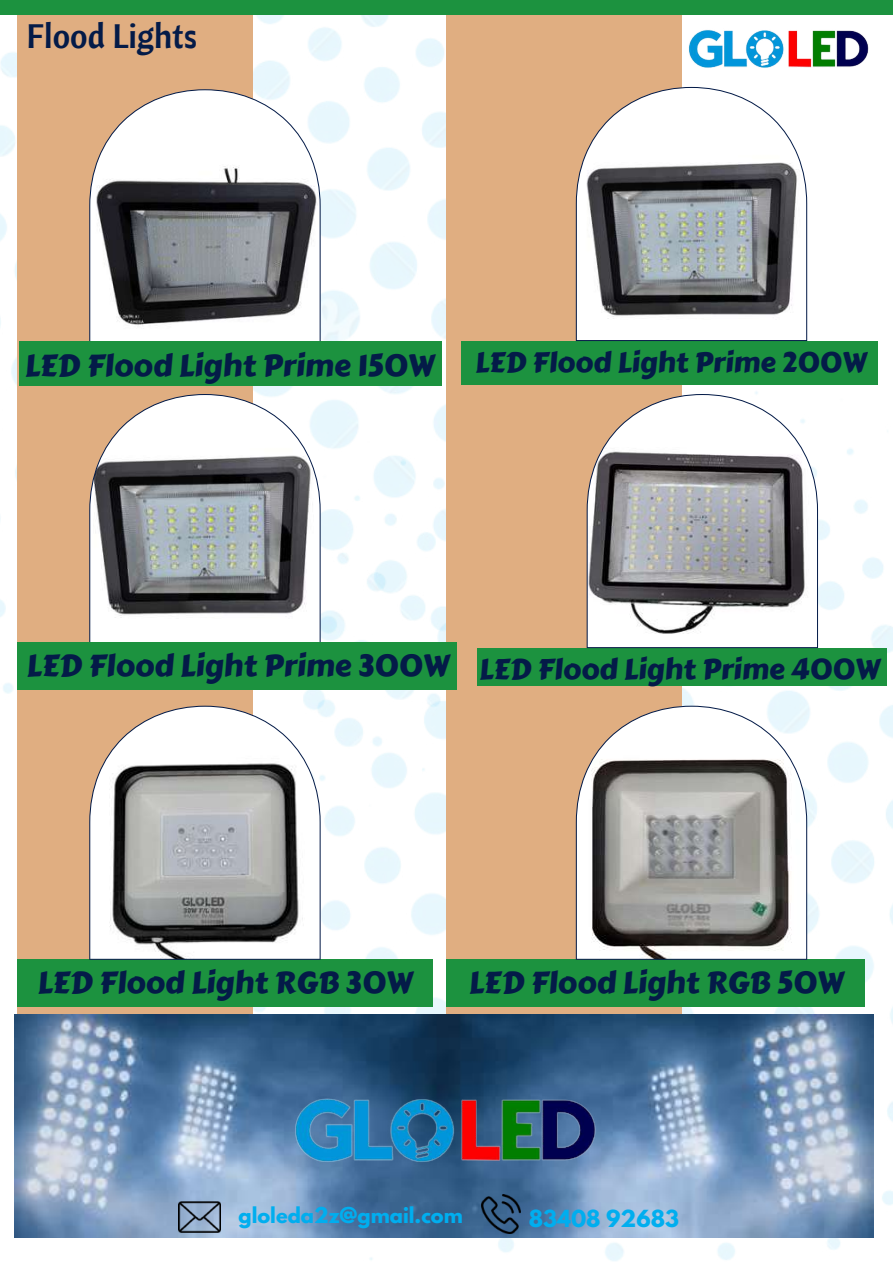
<style>
.page{position:relative;width:893px;height:1264px;background:#fff}
.page>*{position:absolute;margin:0;border:0;box-sizing:border-box;transform-origin:0 0}
.t1{font:33.75px "Cantora One";color:#041b48}
.t2{font:30.3px "Carter One";color:#041b48}
.t3{font:28.5px "Carter One";color:#041b48}
.t4{font:28.05px "Carter One";color:#041b48}
.t5{font:700 20.85px "League Spartan";color:#00aeef}
.t6{font:700 19.35px "League Spartan";color:#00aeef}
</style>
<div class="page">
<img style="left:0;top:15px;width:693px;height:679px">
<img style="left:135px;top:341px;width:757px;height:920px">
<div style="left:17px;top:16px;width:235px;height:1202px;background:#e0ae81"></div>
<div style="left:446px;top:16px;width:235px;height:1221px;background:#e0ae81"></div>
<img style="left:681px;top:18px;width:188px;height:62px">
<div style="left:461px;top:341px;width:417px;height:44px;background:#1c923f"></div>
<svg style="left:89px;top:394px;width:231px;height:248px"></svg>
<div style="left:17px;top:642px;width:440px;height:48px;background:#1c923f"></div>
<div style="left:17px;top:959px;width:415px;height:48px;background:#1c923f"></div>
<svg style="left:89px;top:705px;width:231px;height:254px"></svg>
<div style="left:446px;top:959px;width:418px;height:48px;background:#1c923f"></div>
<img style="left:15px;top:1014px;width:858px;height:223px">
<img style="left:481px;top:1194px;width:39px;height:39px">
<img style="left:179px;top:1196px;width:41px;height:41px">
<div style="left:0;top:0;width:892px;height:15px;background:#1c923f"></div>
<div style="left:477px;top:648px;width:409px;height:37px;background:#1c923f"></div>
<svg style="left:575px;top:705px;width:232px;height:254px"></svg>
<svg style="left:89px;top:89px;width:231px;height:252px"></svg>
<div style="left:19px;top:341px;width:422px;height:45px;background:#1c923f"></div>
<svg style="left:575px;top:87px;width:232px;height:254px"></svg>
<svg style="left:586px;top:394px;width:232px;height:254px"></svg>
<img style="left:280px;top:1078px;width:332px;height:104px">
<p class="t1" style="left:27px;top:14px;width:172px">Flood Lights</p>
<p class="t2" style="left:25px;top:342px;width:411px">LED Flood Light Prime 150W</p>
<p class="t4" style="left:475px;top:341px;width:393px">LED Flood Light Prime 200W</p>
<p class="t2" style="left:27px;top:643px;width:424px">LED Flood Light Prime 300W</p>
<p class="t3" style="left:479px;top:647px;width:402px">LED Flood Light Prime 400W</p>
<p class="t2" style="left:37px;top:959px;width:377px">LED Flood Light RGB 30W</p>
<p class="t2" style="left:469px;top:959px;width:376px">LED Flood Light RGB 50W</p>
<p class="t6" style="left:238px;top:1205px;width:226px">gloleda2z@gmail.com</p>
<p class="t5" style="left:529px;top:1208px;width:152px">83408 92683</p>
</div>
